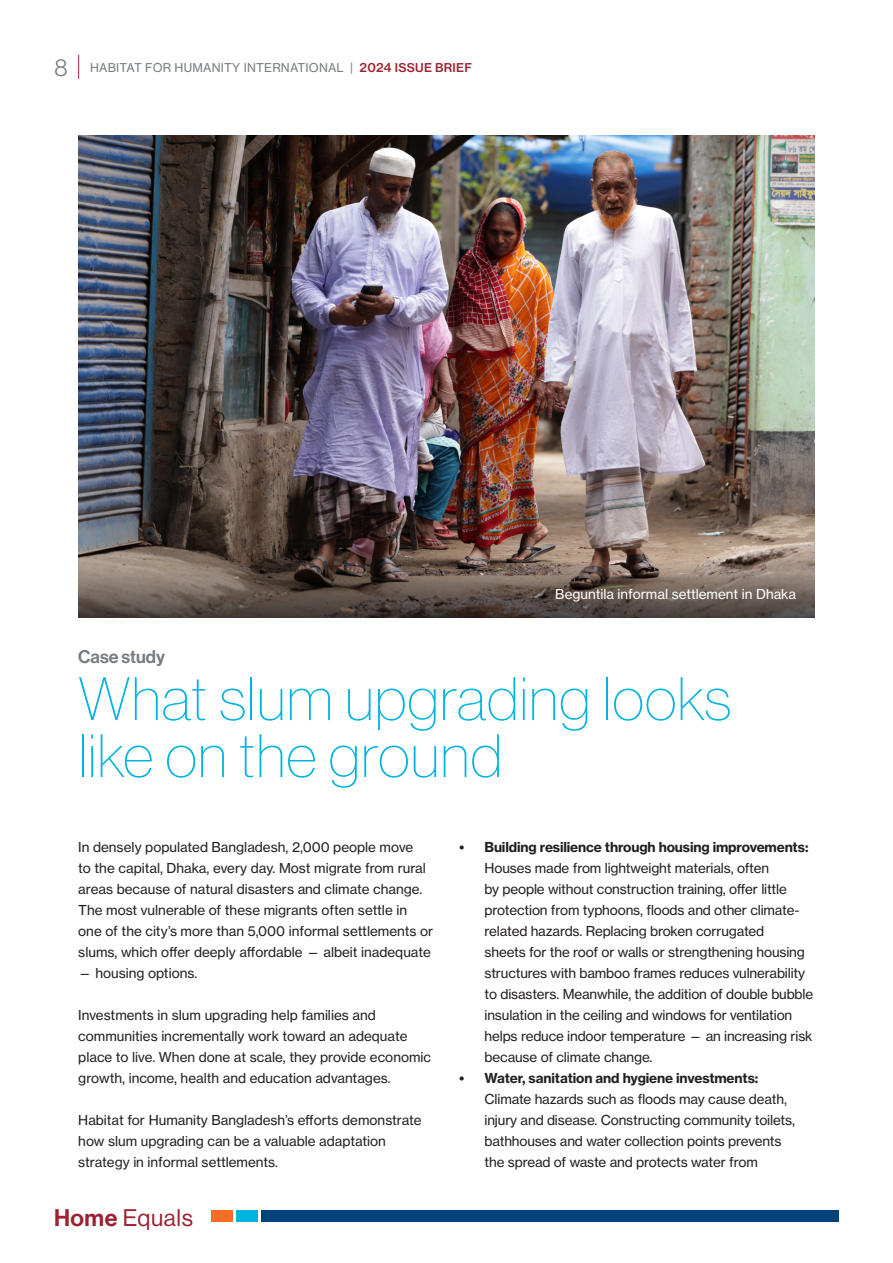
<style>
.page{position:relative;width:893px;height:1263px;background:#fff}
.page>*{position:absolute;margin:0;border:0;box-sizing:border-box;transform-origin:0 0}
.Callout_Main_2{font:60px/57px "N Haas Grotesk DS Pro 25 Th";letter-spacing:.02em;color:#00b4e0}
.t1{font:23.55px "N Haas Grotesk DS Pro 55 Rg";letter-spacing:.025em;color:#9d2130}
.Heads{font:18px "N Haas Grotesk DS Pro 65 Md";color:#787d83}
.Body_Small{font:13.5px/21px "N Haas Grotesk TX Pro 55 Rg";color:#231f20}
.Body_Small_List_2_1{font:13.5px/21px "N Haas Grotesk TX Pro 55 Rg";letter-spacing:-.01em;color:#231f20}
.Body_Small_List_2_1-2{font:13.5px "N Haas Grotesk TX Pro 75 Bd";letter-spacing:-.01em;color:#231f20}
.Body_Small-2{font:13.5px "N Haas Grotesk TX Pro 55 Rg";color:#fff}
.t2{font:12px "N Haas Grotesk TX Pro 55 Rg";letter-spacing:.015em;color:#787d83}
.s1{font-family:"N Haas Grotesk DS Pro 45 Lt";font-size:24px}
.s2{font-family:"N Haas Grotesk TX Pro 65 Md";color:#9d2130}
.s3{font-family:"N Haas Grotesk DS Pro 65 Md"}
</style>
<div class="page">
<svg style="left:78px;top:55px;width:1px;height:24px"></svg>
<div style="left:262px;top:1211px;width:577px;height:11px;background:#01427c"></div>
<div style="left:237px;top:1211px;width:21px;height:11px;background:#00b4e0"></div>
<div style="left:211px;top:1211px;width:21px;height:11px;background:#f36e21"></div>
<img style="left:78px;top:135px;width:737px;height:424px">
<svg style="left:78px;top:559px;width:737px;height:59px;background:#665951"></svg>
<p class="t2" style="left:54px;top:60px;width:419px"><span class="s1">8</span> HABITAT FOR HUMANITY INTERNATIONAL | <span class="s2">2024 ISSUE BRIEF</span></p>
<p class="Body_Small-2" style="left:555px;top:586px;width:242px">Beguntila informal settlement in Dhaka</p>
<p class="Heads" style="left:78px;top:646px;width:88px">Case study</p>
<p class="Callout_Main_2" style="left:78px;top:670px;width:654px">What slum upgrading looks like on the ground</p>
<p class="Body_Small" style="left:78px;top:837px;width:356px">In densely populated Bangladesh, 2,000 people move<br>to the capital, Dhaka, every day. Most migrate from rural areas because of natural disasters and climate change.<br>The most vulnerable of these migrants often settle in one of the city’s more than 5,000 informal settlements or slums, which offer deeply affordable — albeit inadequate</p>
<p class="Body_Small" style="left:78px;top:963px;width:121px">— housing options.</p>
<p class="Body_Small" style="left:78px;top:1005px;width:354px">Investments in slum upgrading help families and communities incrementally work toward an adequate place to live. When done at scale, they provide economic growth, income, health and education advantages.</p>
<p class="Body_Small" style="left:78px;top:1110px;width:345px">Habitat for Humanity Bangladesh’s efforts demonstrate how slum upgrading can be a valuable adaptation strategy in informal settlements.</p>
<h2 class="t1" style="left:54px;top:1204px;width:140px"><span class="s3">Home</span> Equals</h2>
<p class="Body_Small_List_2_1-2" style="left:459px;top:839px;width:351px">• Building resilience through housing improvements:</p>
<p class="Body_Small_List_2_1" style="left:485px;top:858px;width:330px">Houses made from lightweight materials, often<br>by people without construction training, offer little protection from typhoons, floods and other climate&shy;related hazards. Replacing broken corrugated<br>sheets for the roof or walls or strengthening housing structures with bamboo frames reduces vulnerability to disasters. Meanwhile, the addition of double bubble insulation in the ceiling and windows for ventilation helps reduce indoor temperature — an increasing risk because of climate change.</p>
<p class="Body_Small_List_2_1-2" style="left:459px;top:1070px;width:301px">• Water, sanitation and hygiene investments:</p>
<p class="Body_Small_List_2_1" style="left:485px;top:1089px;width:312px">Climate hazards such as floods may cause death, injury and disease. Constructing community toilets, bathhouses and water collection points prevents the spread of waste and protects water from</p>
</div>
